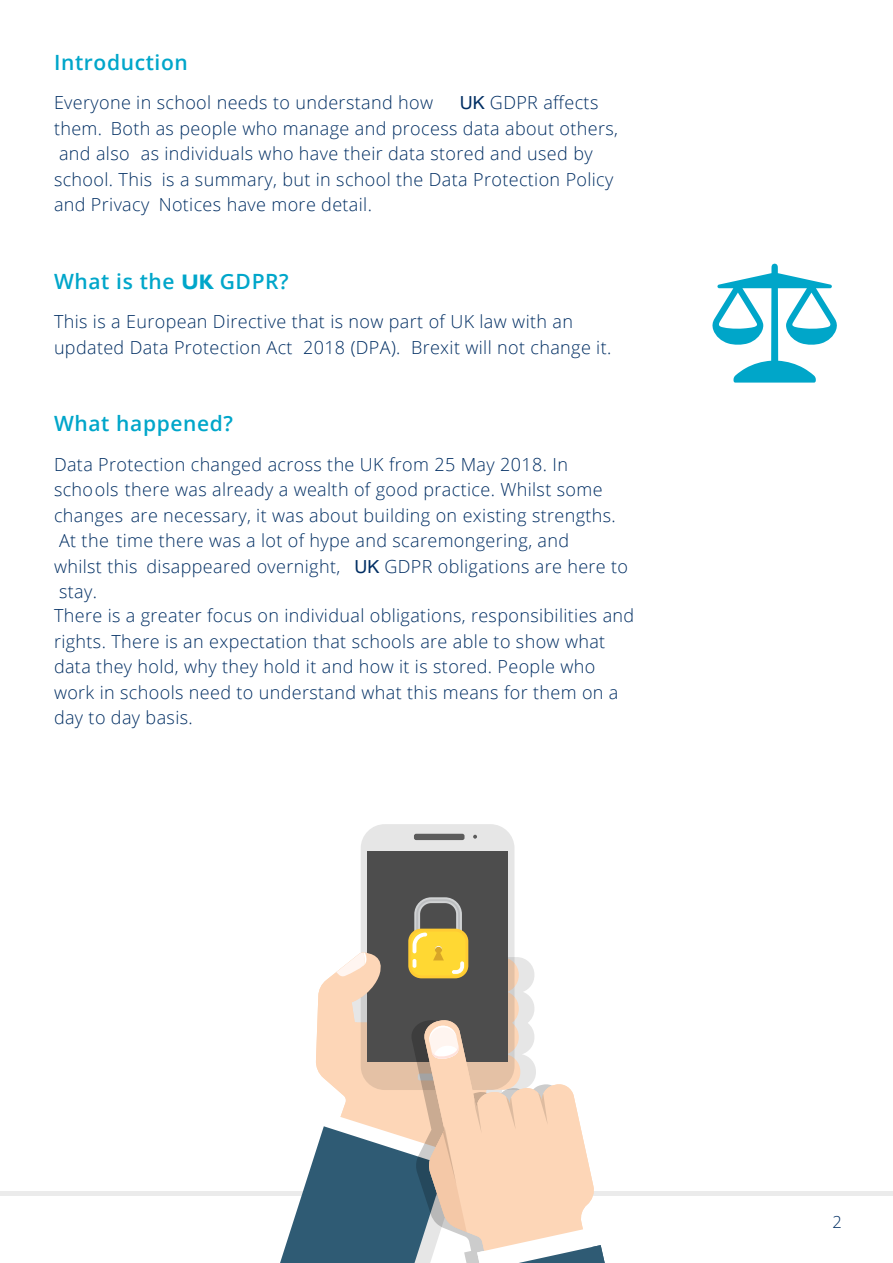
<style>
.page{position:relative;width:893px;height:1263px;background:#fff}
.page>*{position:absolute;margin:0;border:0;box-sizing:border-box;transform-origin:0 0}
.Heading_larger{font:600 21px "Open Sans";letter-spacing:.03em;color:#00a6ca}
.GUIDE_BODY{font:300 18px/25.5px "Open Sans";letter-spacing:.02em;color:#002e63}
.t1{font:300 16.5px "Open Sans";color:#002e63}
.s1{font-family:"Arial";font-weight:400}
.s2{font-family:"Gill Sans";font-weight:700}
</style>
<div class="page">
<hr style="left:0;top:1192px;width:893px;height:4px;background:#ebebeb">
<div style="left:361px;top:824px;width:153px;height:266px;background:#e6e6e6;border-radius:24px"></div>
<div style="left:367px;top:851px;width:141px;height:211px;background:#4d4d4d"></div>
<div style="left:414px;top:834px;width:50px;height:6px;background:#5c5c5c;border-radius:2px"></div>
<svg style="left:473px;top:835px;width:4px;height:4px"></svg>
<svg style="left:274px;top:897px;width:335px;height:366px"></svg>
<svg style="left:712px;top:264px;width:125px;height:119px"></svg>
<p class="Heading_larger" style="left:54px;top:48px;width:135px">Introduction</p>
<p class="GUIDE_BODY" style="left:54px;top:90px;width:565px;text-indent:406px"><span class="s1">UK</span> GDPR affects them. Both as people who manage and process data about others, and also as individuals who have their data stored and used by school. This is a summary, but in school the Data Protection Policy and Privacy Notices have more detail.</p>
<p class="GUIDE_BODY" style="left:54px;top:90px;width:381px">Everyone in school needs to understand how</p>
<p class="Heading_larger" style="left:54px;top:267px;width:236px">What is the <span class="s2">UK</span> GDPR?</p>
<p class="GUIDE_BODY" style="left:54px;top:308px;width:559px">This is a European Directive that is now part of UK law with an updated Data Protection Act 2018 (DPA). Brexit will not change it.</p>
<p class="Heading_larger" style="left:54px;top:409px;width:181px">What happened?</p>
<p class="GUIDE_BODY" style="left:54px;top:451px;width:576px">Data Protection changed across the UK from 25 May 2018. In schools there was already a wealth of good practice. Whilst some changes are necessary, it was about building on existing strengths.<br>At the time there was a lot of hype and scaremongering, and<br>whilst this disappeared overnight, <span class="s1">UK</span> GDPR obligations are here to stay.</p>
<p class="GUIDE_BODY" style="left:54px;top:602px;width:582px">There is a greater focus on individual obligations, responsibilities and rights. There is an expectation that schools are able to show what data they hold, why they hold it and how it is stored. People who work in schools need to understand what this means for them on a day to day basis.</p>
<p class="t1" style="left:832px;top:1211px;width:11px">2</p>
</div>
